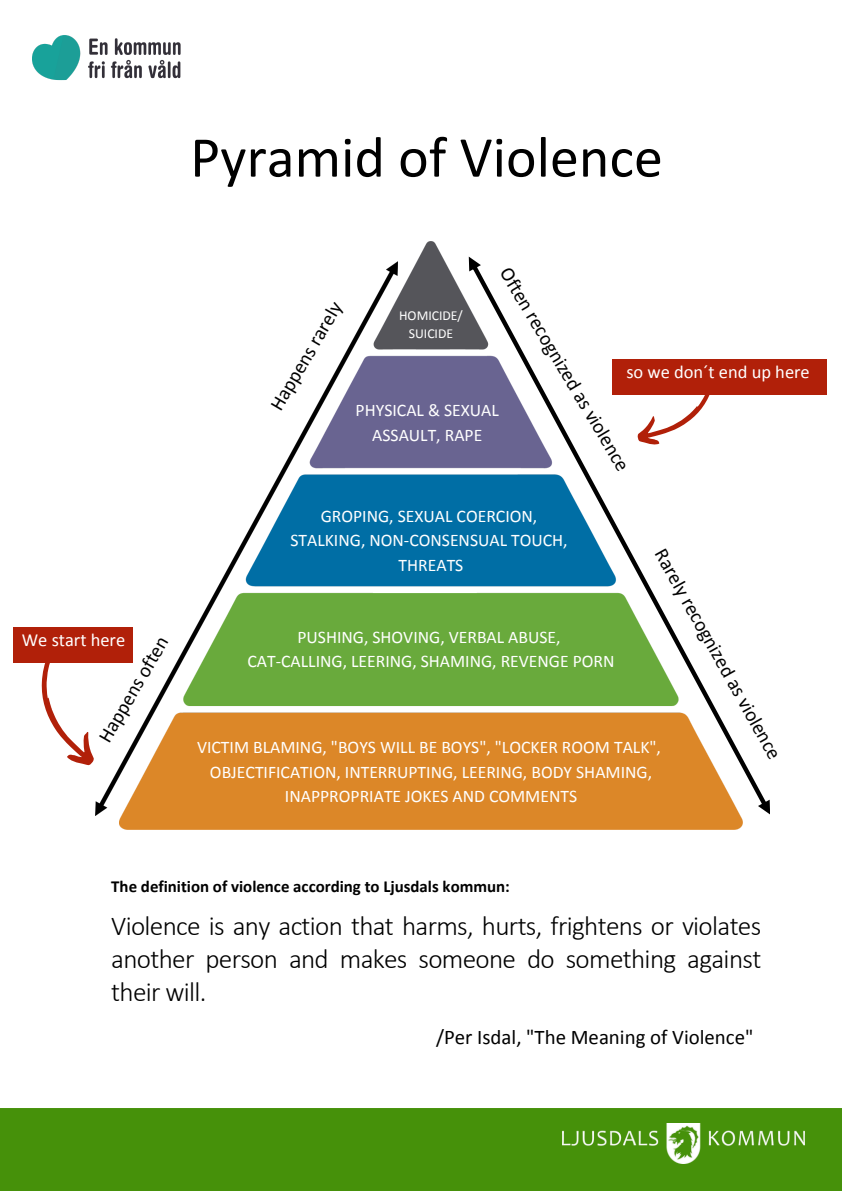
<style>
.page{position:relative;width:842px;height:1191px;background:#fff}
.page>*{position:absolute;margin:0;border:0;box-sizing:border-box;transform-origin:0 0}
.t1{font:58.1px "Calibri";color:#000}
.t2{font:300 27.3px/33px "Calibri";letter-spacing:-.025em;color:#000;text-align:justify}
.t3{font:20.8px "Calibri";color:#000}
.t4{font:19.9px "Calibri";color:#000}
.t5{font:18.5px "Calibri";color:#fff}
.t6{font:17.7px/24.4px "Calibri";color:#fff;text-align:center}
.t7{font:700 16.9px "Calibri";color:#000}
.t8{font:13.7px "Calibri";color:#fff}
</style>
<div class="page">
<img style="left:33px;top:35px;width:148px;height:46px">
<div style="left:0;top:1108px;width:842px;height:82px;background:#46910a"></div>
<img style="left:563px;top:1122px;width:242px;height:40px">
<img style="left:120px;top:241px;width:623px;height:588px">
<svg style="left:24px;top:662px;width:73px;height:104px"></svg>
<div style="left:13px;top:626px;width:119px;height:36px;background:#b12009"></div>
<div style="left:612px;top:358px;width:215px;height:36px;background:#b12009"></div>
<svg style="left:482px;top:258px;width:320px;height:535px"></svg>
<svg style="left:97px;top:257px;width:290px;height:500px"></svg>
<h3 class="t1" style="left:190px;top:133px;width:474px">Pyramid of Violence</h3>
<h4 class="t5" style="left:22px;top:632px;width:105px">We start here</h4>
<h2 class="t4" style="left:96px;top:736px;width:121px;rotate:-60deg">Happens often</h2>
<h5 class="t4" style="left:268px;top:405px;width:124px;rotate:-60deg">Happens rarely</h5>
<h6 class="t4" style="left:512px;top:265px;width:234px;rotate:59deg">Often recognized as violence</h6>
<p class="t8" style="left:399px;top:309px;width:65px">HOMICIDE/</p>
<p class="t8" style="left:409px;top:327px;width:46px">SUICIDE</p>
<h4 class="t5" style="left:626px;top:364px;width:185px">so we don´t end up here</h4>
<p class="t6" style="left:356px;top:399px;width:145px">PHYSICAL &amp; SEXUAL<br>ASSAULT, RAPE</p>
<p class="t6" style="left:290px;top:505px;width:279px">GROPING, SEXUAL COERCION,<br>STALKING, NON-CONSENSUAL TOUCH,<br>THREATS</p>
<p class="t4" style="left:668px;top:545px;width:239px;rotate:61deg">Rarely recognized as violence</p>
<h6 class="t6" style="left:247px;top:626px;width:369px">PUSHING, SHOVING, VERBAL ABUSE,<br>CAT-CALLING, LEERING, SHAMING, REVENGE PORN</h6>
<h3 class="t6" style="left:197px;top:736px;width:465px">VICTIM BLAMING, "BOYS WILL BE BOYS", "LOCKER ROOM TALK",<br>OBJECTIFICATION, INTERRUPTING, LEERING, BODY SHAMING,<br>INAPPROPRIATE JOKES AND COMMENTS</h3>
<p class="t7" style="left:111px;top:879px;width:400px">The definition of violence according to Ljusdals kommun:</p>
<p class="t2" style="left:111px;top:911px;width:651px">Violence is any action that harms, hurts, frightens or violates another person and makes someone do something against their will.</p>
<p class="t3" style="left:436px;top:1028px;width:319px">/Per Isdal, "The Meaning of Violence"</p>
</div>
